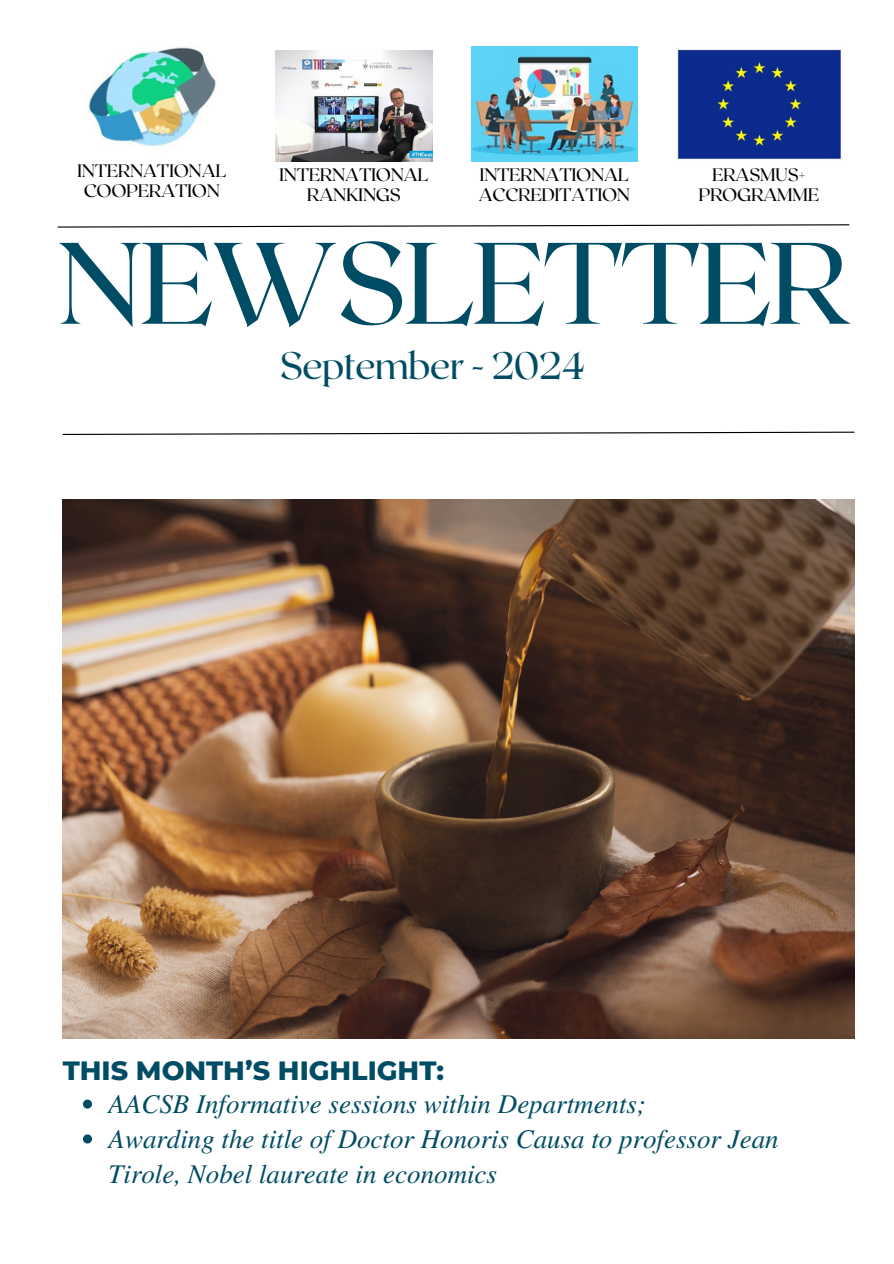
<style>
.page{position:relative;width:894px;height:1264px;background:#fff}
.page>*{position:absolute;margin:0;border:0;box-sizing:border-box;transform-origin:0 0}
.t1{font:115.5px "Roxborough CF";letter-spacing:-.02em;color:#004c65}
.t2{font:38.1px "Roxborough CF";letter-spacing:-.02em;color:#004c65}
.t3{font:italic 27px/34.8px "Te X Gyre Termes";color:#004c65}
.t4{font:800 27px "Montserrat";color:#004c65}
.t5{font:18px "Roxborough CF";letter-spacing:-.02em;color:#000}
</style>
<div class="page">
<svg style="left:57px;top:224px;width:793px;height:4px"></svg>
<img style="left:677px;top:49px;width:164px;height:111px">
<img style="left:471px;top:47px;width:166px;height:114px">
<img style="left:275px;top:50px;width:157px;height:111px">
<img style="left:88px;top:47px;width:128px;height:100px">
<img style="left:63px;top:499px;width:791px;height:539px">
<svg style="left:62px;top:431px;width:793px;height:4px"></svg>
<svg style="left:83px;top:1099px;width:9px;height:9px"></svg>
<svg style="left:83px;top:1134px;width:9px;height:9px"></svg>
<p class="t5" style="left:77px;top:159px;width:151px">INTERNATIONAL</p>
<p class="t5" style="left:84px;top:179px;width:138px">COOPERATION</p>
<p class="t5" style="left:279px;top:163px;width:151px">INTERNATIONAL</p>
<p class="t5" style="left:307px;top:183px;width:95px">RANKINGS</p>
<p class="t5" style="left:479px;top:163px;width:151px">INTERNATIONAL</p>
<p class="t5" style="left:478px;top:183px;width:153px">ACCREDITATION</p>
<p class="t5" style="left:712px;top:163px;width:95px">ERASMUS+</p>
<p class="t5" style="left:698px;top:183px;width:122px">PROGRAMME</p>
<p class="t1" style="left:58px;top:208px;width:792px">NEWSLETTER</p>
<p class="t2" style="left:280px;top:340px;width:306px">September - 2024</p>
<p class="t4" style="left:63px;top:1054px;width:383px">THIS MONTH’S HIGHLIGHT:</p>
<p class="t3" style="left:108px;top:1084px;width:671px">AACSB Informative sessions within Departments;<br>Awarding the title of Doctor Honoris Causa to professor Jean<br>Tirole, Nobel laureate in economics</p>
</div>
